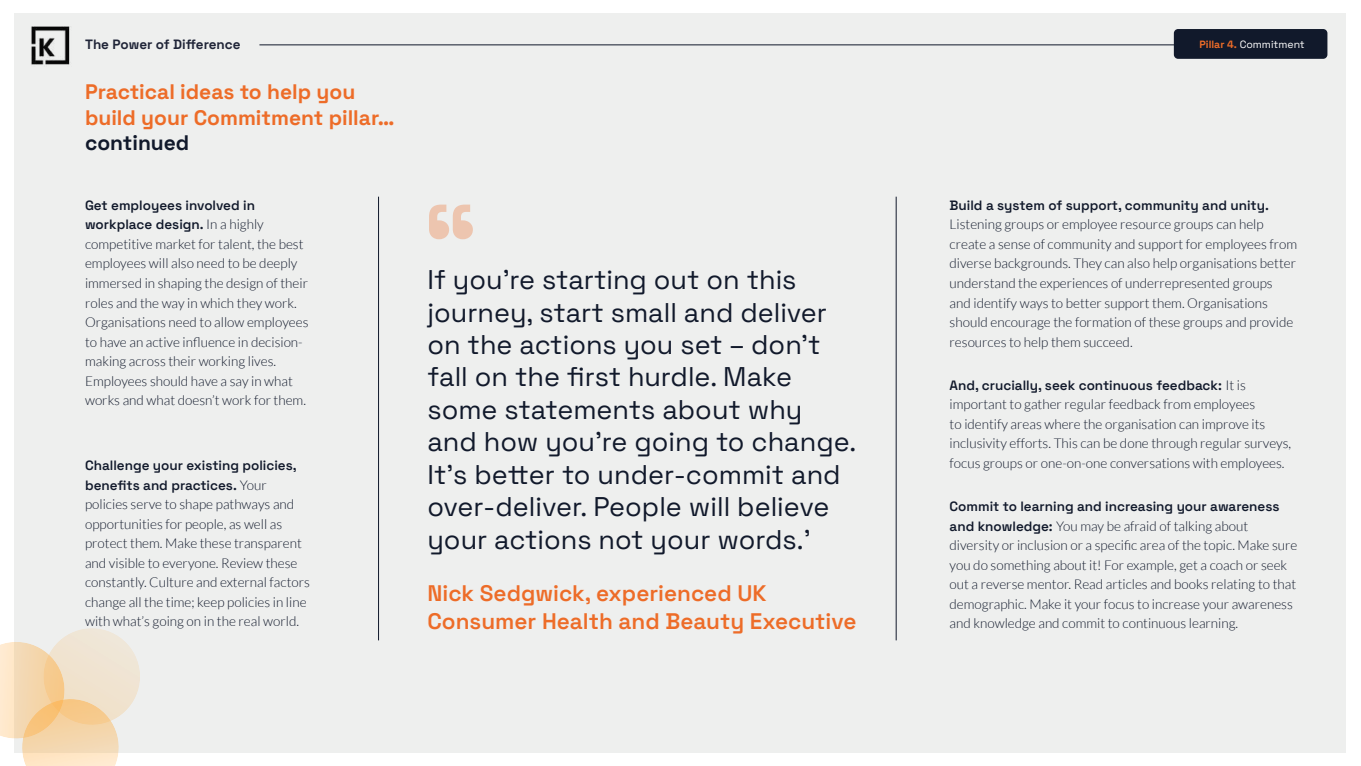
<style>
.page{position:relative;width:1361px;height:766px;background:#fff}
.page>*{position:absolute;margin:0;border:0;box-sizing:border-box;transform-origin:0 0}
.t1{font:700 108px "Space Grotesk";color:#ed6c28}
.t2{font:27px/32.4px "Space Grotesk";color:#11192b}
.t3{font:600 22.5px/28.5px "Space Grotesk";color:#ed6c28}
.t4{font:700 21px/25.5px "Space Grotesk";color:#ed6c28}
.t5{font:700 21px "Space Grotesk";color:#11192b}
.t6{font:300 13.5px/19.5px "Lato";color:#11192b}
.t7{font:600 13.5px/19.5px "Space Grotesk";color:#11192b}
.t8{font:700 13.5px "Space Grotesk";color:#202538}
.t9{font:10.5px "Space Grotesk";color:#fff}
.s1{font-family:"Lato";font-weight:300}
.s2{font-weight:700;color:#ed6c28}
.s3{font-family:"Space Grotesk";font-weight:600}
</style>
<div class="page">
<div style="left:14px;top:13px;width:1332px;height:739px;background:#eeefee"></div>
<hr style="left:259px;top:45px;width:1038px;height:1px;background:#11192b">
<hr style="left:378px;top:197px;width:1px;height:443px;background:#11192b">
<hr style="left:896px;top:197px;width:1px;height:443px;background:#11192b">
<img style="left:31px;top:27px;width:39px;height:38px">
<svg style="left:0;top:628px;width:145px;height:137px"></svg>
<div style="left:1174px;top:29px;width:153px;height:30px;background:#11192b;border-radius:4px"></div>
<p class="t8" style="left:85px;top:34px;width:157px">The Power of Difference</p>
<h3 class="t4" style="left:85px;top:78px;width:311px">Practical ideas to help you build your Commitment pillar…</h3>
<h3 class="t5" style="left:85px;top:128px;width:106px">continued</h3>
<p class="t7" style="left:85px;top:195px;width:180px">Get employees involved in workplace design. <span class="s1">In a highly</span></p>
<p class="t6" style="left:85px;top:234px;width:225px">competitive market for talent, the best employees will also need to be deeply immersed in shaping the design of their roles and the way in which they work.<br>Organisations need to allow employees to have an active influence in decision&shy;making across their working lives.<br>Employees should have a say in what works and what doesn’t work for them.</p>
<p class="t7" style="left:85px;top:454px;width:213px">Challenge your existing policies, benefits and practices. <span class="s1">Your</span></p>
<p class="t6" style="left:85px;top:494px;width:226px">policies serve to shape pathways and opportunities for people, as well as protect them. Make these transparent and visible to everyone. Review these constantly. Culture and external factors change all the time; keep policies in line with what’s going on in the real world.</p>
<h1 class="t1" style="left:423px;top:165px;width:57px">“</h1>
<p class="t2" style="left:427px;top:262px;width:430px">If you’re starting out on this journey, start small and deliver on the actions you set – don’t fall on the first hurdle. Make some statements about why and how you’re going to change.<br>It’s better to under-commit and over-deliver. People will believe your actions not your words.’</p>
<h3 class="t3" style="left:427px;top:577px;width:430px">Nick Sedgwick, experienced UK<br>Consumer Health and Beauty Executive</h3>
<p class="t9" style="left:1199px;top:37px;width:107px"><span class="s2">Pillar 4.</span> Commitment</p>
<p class="t7" style="left:949px;top:195px;width:321px">Build a system of support, community and unity.</p>
<p class="t6" style="left:949px;top:215px;width:349px">Listening groups or employee resource groups can help create a sense of community and support for employees from diverse backgrounds. They can also help organisations better understand the experiences of underrepresented groups and identify ways to better support them. Organisations should encourage the formation of these groups and provide resources to help them succeed.</p>
<p class="t7" style="left:949px;top:374px;width:298px">And, crucially, seek continuous feedback: <span class="s1">It is</span></p>
<p class="t6" style="left:949px;top:394px;width:343px">important to gather regular feedback from employees<br>to identify areas where the organisation can improve its inclusivity efforts. This can be done through regular surveys, focus groups or one-on-one conversations with employees.</p>
<p class="t7" style="left:949px;top:496px;width:331px">Commit to learning and increasing your awareness</p>
<p class="t6" style="left:949px;top:516px;width:349px"><span class="s3">and knowledge:</span> You may be afraid of talking about diversity or inclusion or a specific area of the topic. Make sure you do something about it! For example, get a coach or seek out a reverse mentor. Read articles and books relating to that demographic. Make it your focus to increase your awareness and knowledge and commit to continuous learning.</p>
</div>
